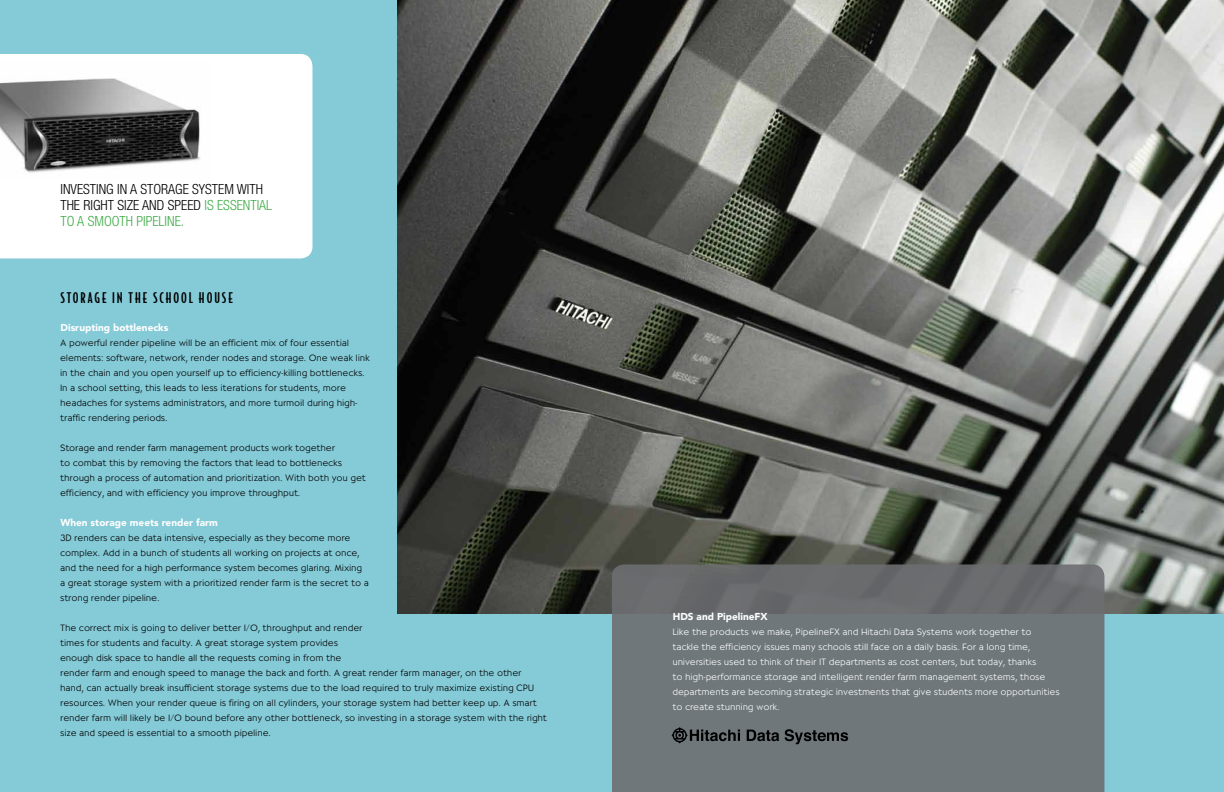
<style>
.page{position:relative;width:1224px;height:792px;background:#fff}
.page>*{position:absolute;margin:0;border:0;box-sizing:border-box;transform-origin:0 0}
.t1{font:300 condensed 14px/16px "Helvetica Neue LT Std";color:#000}
.t2{font:500 14px "Bodega Sans";color:#000}
.t3{font:900 10px "Avenir LT Std";color:#fff}
.t4{font:9px/15px "Cg Bernhardt Lt";letter-spacing:.05em;color:#000}
.t5{font:9px/15px "Cg Bernhardt Lt";letter-spacing:.05em;color:#fff}
.s1{color:#41ad49}
</style>
<div class="page">
<div style="left:612px;top:0;width:612px;height:792px;background:#84cad7"></div>
<div style="left:0;top:0;width:612px;height:792px;background:#84cad7"></div>
<img style="left:398px;top:0;width:826px;height:613px">
<svg style="left:612px;top:564px;width:492px;height:228px;background:#6d7477"></svg>
<div style="left:0;top:54px;width:312px;height:204px;background:#fff"></div>
<img style="left:0;top:60px;width:212px;height:120px">
<svg style="left:671px;top:727px;width:69px;height:17px"></svg>
<svg style="left:747px;top:730px;width:32px;height:11px"></svg>
<svg style="left:785px;top:729px;width:63px;height:15px"></svg>
<h1 class="t1" style="left:60px;top:181px;width:213px">INVESTING IN A STORAGE SYSTEM WITH<br>THE RIGHT SIZE AND SPEED <span class="s1">IS ESSENTIAL<br>TO A SMOOTH PIPELINE.</span></h1>
<h1 class="t2" style="left:60px;top:290px;width:14px">STORAGE</h1>
<h1 class="t2" style="left:112px;top:290px;width:24px">IN THE</h1>
<h1 class="t2" style="left:153px;top:290px;width:15px">SCHOOL</h1>
<h1 class="t2" style="left:199px;top:290px;width:16px">HOUSE</h1>
<p class="t3" style="left:60px;top:322px;width:109px">Disrupting bottlenecks</p>
<p class="t4" style="left:60px;top:336px;width:311px">A powerful render pipeline will be an efficient mix of four essential elements: software, network, render nodes and storage. One weak link in the chain and you open yourself up to efficiency-killing bottlenecks.<br>In a school setting, this leads to less iterations for students, more headaches for systems administrators, and more turmoil during high&shy;traffic rendering periods.</p>
<p class="t4" style="left:60px;top:441px;width:307px">Storage and render farm management products work together<br>to combat this by removing the factors that lead to bottlenecks through a process of automation and prioritization. With both you get efficiency, and with efficiency you improve throughput.</p>
<p class="t3" style="left:60px;top:517px;width:159px">When storage meets render farm</p>
<p class="t4" style="left:60px;top:531px;width:310px">3D renders can be data intensive, especially as they become more complex. Add in a bunch of students all working on projects at once, and the need for a high performance system becomes glaring. Mixing a great storage system with a prioritized render farm is the secret to a strong render pipeline.</p>
<p class="t4" style="left:60px;top:621px;width:488px">The correct mix is going to deliver better I/O, throughput and render<br>times for students and faculty. A great storage system provides<br>enough disk space to handle all the requests coming in from the<br>render farm and enough speed to manage the back and forth. A great render farm manager, on the other<br>hand, can actually break insufficient storage systems due to the load required to truly maximize existing CPU resources. When your render queue is firing on all cylinders, your storage system had better keep up. A smart render farm will likely be I/O bound before any other bottleneck, so investing in a storage system with the right size and speed is essential to a smooth pipeline.</p>
<p class="t3" style="left:673px;top:610px;width:97px">HDS and PipelineFX</p>
<p class="t5" style="left:673px;top:624px;width:388px">Like the products we make, PipelineFX and Hitachi Data Systems work together to tackle the efficiency issues many schools still face on a daily basis. For a long time, universities used to think of their IT departments as cost centers, but today, thanks<br>to high-performance storage and intelligent render farm management systems, those departments are becoming strategic investments that give students more opportunities to create stunning work.</p>
</div>
